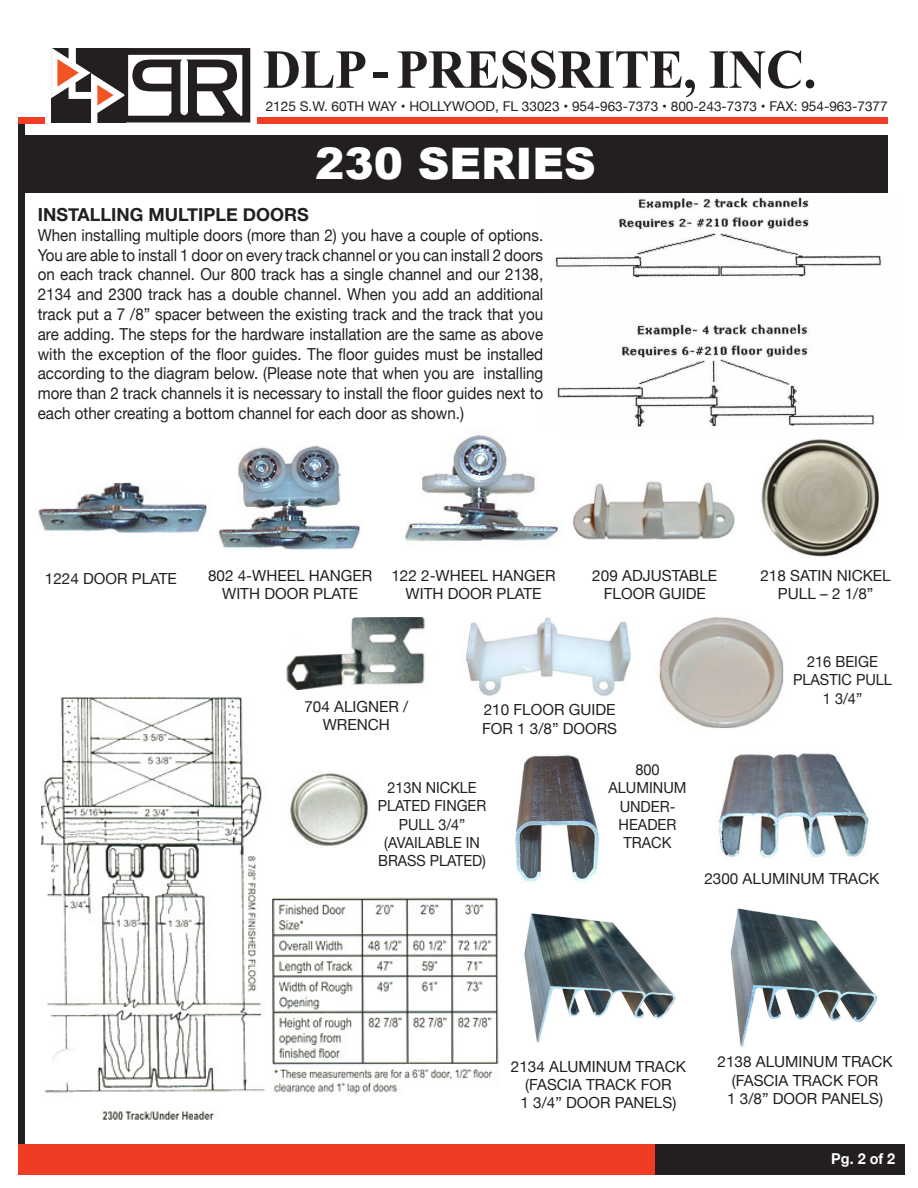
<style>
.page{position:relative;width:918px;height:1188px;background:#fff}
.page>*{position:absolute;margin:0;border:0;box-sizing:border-box;transform-origin:0 0}
.t1{font:900 43.5px "Arial";color:#fff}
.t2{font:700 18px "Helvetica Neue";color:#231f20}
.t3{font:16.5px/19.8px "Helvetica Neue";color:#231f20;text-align:justify;scale:.92 1}
.t4{font:15.3px/18.3px "Helvetica Neue";color:#231f20;text-align:center}
.t5{font:15.3px/18.3px "Helvetica Neue";color:#231f20;text-align:center;scale:.94 1}
.t6{font:15.3px/18.3px "Helvetica Neue";color:#231f20;text-align:center;scale:.95 1}
.t7{font:700 15px "Helvetica Neue";color:#fff;scale:.96 1}
.t8{font:13.5px "Helvetica Neue";color:#231f20}
</style>
<div class="page">
<img style="left:41px;top:696px;width:225px;height:424px">
<div style="left:257px;top:117px;width:631px;height:7px;background:#ef3c22"></div>
<div style="left:18px;top:117px;width:27px;height:7px;background:#ef3c22"></div>
<div style="left:18px;top:124px;width:7px;height:1020px;background:#231f20"></div>
<div style="left:590px;top:1144px;width:314px;height:30px;background:#231f20"></div>
<div style="left:18px;top:1144px;width:636px;height:30px;background:#ef3c22"></div>
<div style="left:24px;top:135px;width:864px;height:57px;background:#231f20"></div>
<svg style="left:51px;top:48px;width:199px;height:75px"></svg>
<svg style="left:264px;top:51px;width:101px;height:37px"></svg>
<div style="left:373px;top:72px;width:15px;height:6px;background:#231f20"></div>
<svg style="left:398px;top:51px;width:297px;height:46px"></svg>
<svg style="left:710px;top:51px;width:104px;height:38px"></svg>
<img style="left:555px;top:197px;width:327px;height:230px">
<img style="left:218px;top:446px;width:143px;height:104px">
<img style="left:405px;top:435px;width:153px;height:107px">
<img style="left:573px;top:480px;width:162px;height:60px">
<img style="left:466px;top:617px;width:165px;height:79px">
<img style="left:289px;top:771px;width:79px;height:75px">
<img style="left:659px;top:617px;width:125px;height:112px">
<img style="left:761px;top:439px;width:118px;height:118px">
<img style="left:286px;top:617px;width:139px;height:72px">
<img style="left:38px;top:483px;width:175px;height:50px">
<img style="left:272px;top:897px;width:227px;height:198px">
<img style="left:719px;top:753px;width:150px;height:105px">
<img style="left:524px;top:914px;width:152px;height:129px">
<img style="left:730px;top:908px;width:148px;height:139px">
<img style="left:515px;top:755px;width:84px;height:129px">
<p class="t8" style="left:266px;top:97px;width:624px">2125 S.W. 60TH WAY • HOLLYWOOD, FL 33023 • 954-963-7373 • 800-243-7373 • FAX: 954-963-7377</p>
<p class="t1" style="left:315px;top:132px;width:282px">230 SERIES</p>
<p class="t2" style="left:38px;top:201px;width:273px">INSTALLING MULTIPLE DOORS</p>
<p class="t3" style="left:38px;top:226px;width:551px">When installing multiple doors (more than 2) you have a couple of options.<br>You are able to install 1 door on every track channel or you can install 2 doors on each track channel. Our 800 track has a single channel and our 2138, 2134 and 2300 track has a double channel. When you add an additional track put a 7 /8” spacer between the existing track and the track that you are adding. The steps for the hardware installation are the same as above with the exception of the floor guides. The floor guides must be installed according to the diagram below. (Please note that when you are installing more than 2 track channels it is necessary to install the floor guides next to each other creating a bottom channel for each door as shown.)</p>
<p class="t4" style="left:45px;top:570px;width:134px">1224 DOOR PLATE</p>
<p class="t4" style="left:208px;top:567px;width:166px">802 4-WHEEL HANGER<br>WITH DOOR PLATE</p>
<p class="t4" style="left:391px;top:567px;width:166px">122 2-WHEEL HANGER<br>WITH DOOR PLATE</p>
<p class="t4" style="left:592px;top:567px;width:126px">209 ADJUSTABLE<br>FLOOR GUIDE</p>
<p class="t4" style="left:304px;top:698px;width:105px">704 ALIGNER /<br>WRENCH</p>
<p class="t4" style="left:482px;top:702px;width:137px;text-align:left">210 FLOOR GUIDE<br>FOR 1 3/8” DOORS</p>
<p class="t5" style="left:378px;top:779px;width:117px">213N NICKLE<br>PLATED FINGER<br>PULL 3/4” (AVAILABLE IN<br>BRASS PLATED)</p>
<p class="t6" style="left:608px;top:761px;width:84px">800<br>ALUMINUM<br>UNDER-<br>HEADER<br>TRACK</p>
<p class="t4" style="left:760px;top:567px;width:132px">218 SATIN NICKEL<br>PULL – 2 1/8”</p>
<p class="t6" style="left:793px;top:653px;width:106px">216 BEIGE<br>PLASTIC PULL<br>1 3/4”</p>
<p class="t4" style="left:704px;top:870px;width:177px">2300 ALUMINUM TRACK</p>
<p class="t4" style="left:511px;top:1058px;width:177px">2134 ALUMINUM TRACK (FASCIA TRACK FOR<br>1 3/4” DOOR PANELS)</p>
<p class="t4" style="left:718px;top:1054px;width:177px">2138 ALUMINUM TRACK (FASCIA TRACK FOR<br>1 3/8” DOOR PANELS)</p>
<p class="t7" style="left:831px;top:1146px;width:68px">Pg. 2 of 2</p>
</div>
